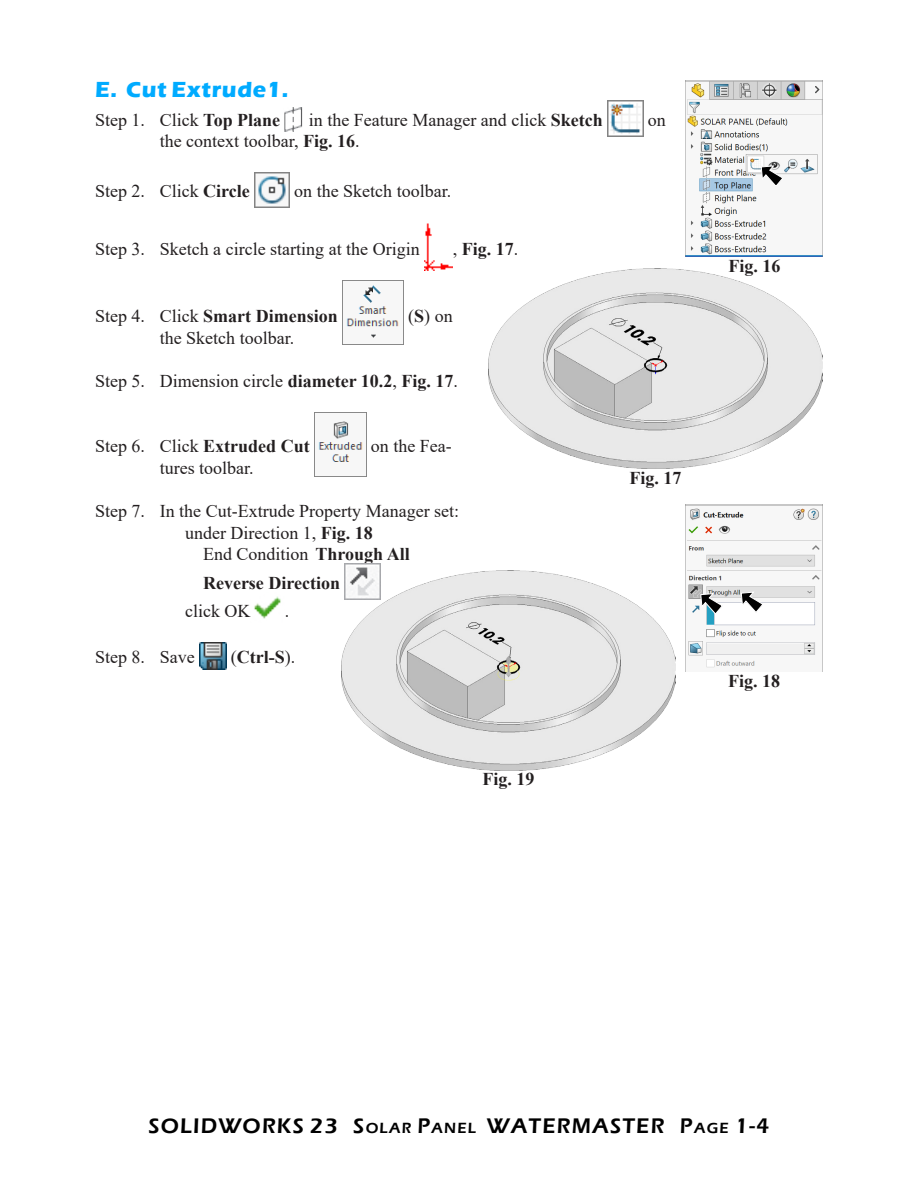
<style>
.page{position:relative;width:918px;height:1188px;background:#fff}
.page>*{position:absolute;margin:0;border:0;box-sizing:border-box;transform-origin:0 0}
.Subhead_1{font:700 22.5px "Eras ITC";letter-spacing:.025em;color:#00abff}
.t1{font:600 21.75px "Eras ITC";letter-spacing:.055em;color:#000}
.Body_text{font:18px "Times New Roman";color:#231f20}
.Body_text-2{font:700 18px/27.6px "Times New Roman";color:#231f20}
.Fig_No{font:700 18px "Times New Roman";color:#231f20}
.s1{font-weight:700}
.s2{font-weight:400}
.s3{font-size:15.15px}
</style>
<div class="page">
<img style="left:284px;top:107px;width:19px;height:25px">
<img style="left:607px;top:100px;width:36px;height:36px">
<img style="left:254px;top:173px;width:36px;height:35px">
<img style="left:424px;top:223px;width:29px;height:47px">
<img style="left:342px;top:280px;width:62px;height:65px">
<img style="left:314px;top:412px;width:52px;height:64px">
<img style="left:345px;top:564px;width:36px;height:6px">
<img style="left:254px;top:596px;width:27px;height:23px">
<img style="left:199px;top:642px;width:27px;height:27px">
<img style="left:686px;top:504px;width:137px;height:168px">
<svg style="left:741px;top:592px;width:23px;height:21px"></svg>
<svg style="left:700px;top:593px;width:23px;height:22px"></svg>
<img style="left:341px;top:570px;width:335px;height:200px">
<img style="left:686px;top:81px;width:137px;height:175px">
<svg style="left:761px;top:165px;width:23px;height:22px"></svg>
<img style="left:488px;top:269px;width:335px;height:200px">
<p class="Subhead_1" style="left:95px;top:76px;width:195px">E. Cut Extrude1.</p>
<p class="Body_text" style="left:95px;top:107px;width:187px">Step 1. Click <span class="s1">Top Plane</span></p>
<p class="Body_text" style="left:309px;top:107px;width:295px">in the Feature Manager and click <span class="s1">Sketch</span></p>
<p class="Body_text" style="left:648px;top:107px;width:19px">on</p>
<p class="Body_text" style="left:160px;top:129px;width:201px">the context toolbar, <span class="s1">Fig. 16</span>.</p>
<p class="Body_text" style="left:95px;top:178px;width:156px">Step 2. Click <span class="s1">Circle</span></p>
<p class="Body_text" style="left:294px;top:178px;width:158px">on the Sketch toolbar.</p>
<p class="Body_text" style="left:95px;top:236px;width:326px">Step 3. Sketch a circle starting at the Origin</p>
<p class="Body_text-2" style="left:453px;top:235px;width:67px"><span class="s2">,</span> Fig. 17<span class="s2">.</span></p>
<p class="Body_text-2" style="left:95px;top:302px;width:244px"><span class="s2">Step 4. Click</span> Smart Dimension</p>
<p class="Body_text" style="left:408px;top:303px;width:46px">(<span class="s1">S</span>) on</p>
<p class="Body_text" style="left:160px;top:325px;width:136px">the Sketch toolbar.</p>
<p class="Body_text" style="left:95px;top:368px;width:364px">Step 5. Dimension circle <span class="s1">diameter 10.2</span>, <span class="s1">Fig. 17</span>.</p>
<p class="Body_text" style="left:95px;top:433px;width:216px">Step 6. Click <span class="s1">Extruded Cut</span></p>
<p class="Body_text" style="left:371px;top:433px;width:82px">on the Fea-</p>
<p class="Body_text" style="left:160px;top:455px;width:95px">tures toolbar.</p>
<p class="Body_text" style="left:95px;top:498px;width:366px">Step 7. In the Cut-Extrude Property Manager set:</p>
<p class="Body_text" style="left:185px;top:520px;width:189px">under Direction 1, <span class="s1">Fig. 18</span></p>
<p class="Body_text" style="left:203px;top:541px;width:208px">End Condition <span class="s1">Through All</span></p>
<p class="Body_text-2" style="left:185px;top:569px;width:157px;text-indent:18px">Reverse Direction <span class="s2">click OK</span></p>
<p class="Body_text" style="left:285px;top:598px;width:6px">.</p>
<p class="Body_text" style="left:95px;top:644px;width:101px">Step 8. Save</p>
<p class="Body_text-2" style="left:231px;top:643px;width:66px"><span class="s2">(</span>Ctrl-S<span class="s2">).</span></p>
<p class="Fig_No" style="left:483px;top:766px;width:54px">Fig. 19</p>
<p class="Fig_No" style="left:630px;top:465px;width:54px">Fig. 17</p>
<p class="Fig_No" style="left:728px;top:253px;width:54px">Fig. 16</p>
<p class="Fig_No" style="left:728px;top:668px;width:54px">Fig. 18</p>
<p class="t1" style="left:149px;top:1114px;width:622px">SOLIDWORKS 23 S<span class="s3">OLAR</span> P<span class="s3">ANEL</span> WATERMASTER P<span class="s3">AGE</span> 1-4</p>
</div>
